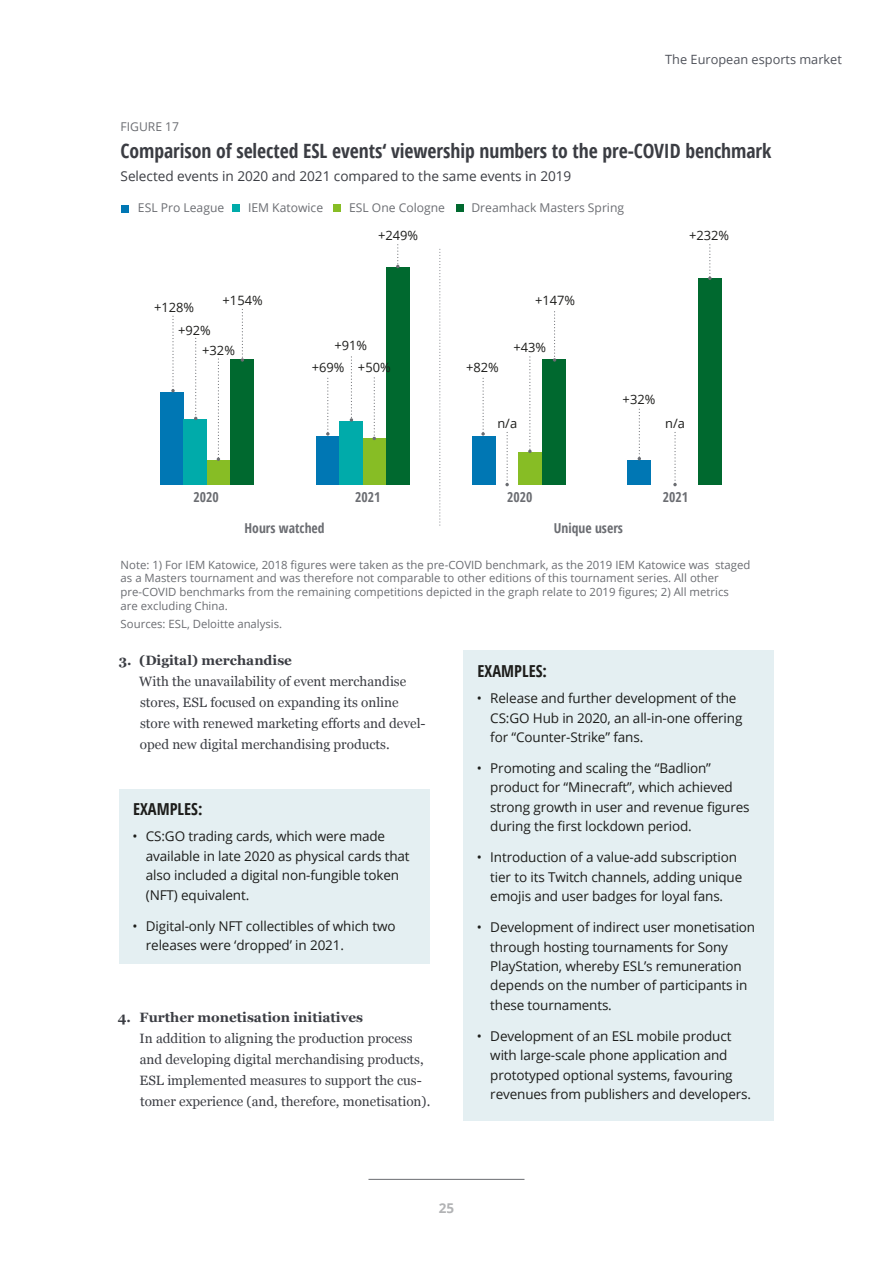
<style>
.page{position:relative;width:893px;height:1263px;background:#fff}
.page>*{position:absolute;margin:0;border:0;box-sizing:border-box;transform-origin:0 0}
.t1{font:700 condensed 19.65px "Open Sans";letter-spacing:-.005em;color:#3b3d43}
.t2{font:700 condensed 16.5px "Open Sans";color:#1d1d1b}
.t3{font:13.65px "Open Sans";letter-spacing:-.005em;color:#3b3d43}
.t4{font:700 condensed 13.65px "Open Sans";color:#6b6d72}
.t5{font:13.5px/19.5px "Open Sans";letter-spacing:-.01em;color:#1d1d1b}
.t6{font:13.5px/21px "Georgia";color:#3b3d43}
.t7{font:700 13.5px "Georgia";color:#3b3d43}
.t8{font:700 13.5px "Open Sans";color:#b2b3b5}
.t9{font:12.9px/23px "Open Sans";color:#1d1d1b}
.t10{font:12.75px "Open Sans";color:#50535b}
.t11{font:12.15px "Open Sans";color:#6b6d72}
.t12{font:11.4px/13.6px "Open Sans";color:#6b6d72}
</style>
<div class="page">
<hr style="left:368px;top:1179px;width:156px;height:1px;background:#6b6d72">
<div style="left:160px;top:393px;width:24px;height:92px;background:#0077b4"></div>
<div style="left:316px;top:436px;width:23px;height:49px;background:#0077b4"></div>
<div style="left:472px;top:436px;width:23px;height:49px;background:#0077b4"></div>
<div style="left:628px;top:460px;width:23px;height:25px;background:#0077b4"></div>
<div style="left:184px;top:420px;width:23px;height:65px;background:#00abaa"></div>
<div style="left:339px;top:422px;width:24px;height:63px;background:#00abaa"></div>
<div style="left:207px;top:460px;width:23px;height:25px;background:#87bd25"></div>
<div style="left:363px;top:439px;width:23px;height:46px;background:#87bd25"></div>
<div style="left:519px;top:452px;width:23px;height:33px;background:#87bd25"></div>
<div style="left:230px;top:360px;width:24px;height:125px;background:#00692f"></div>
<div style="left:386px;top:267px;width:24px;height:218px;background:#00692f"></div>
<div style="left:542px;top:360px;width:23px;height:125px;background:#00692f"></div>
<div style="left:698px;top:278px;width:23px;height:207px;background:#00692f"></div>
<svg style="left:171px;top:316px;width:4px;height:76px"></svg>
<svg style="left:194px;top:338px;width:3px;height:82px"></svg>
<svg style="left:217px;top:359px;width:3px;height:102px"></svg>
<svg style="left:241px;top:309px;width:3px;height:53px"></svg>
<svg style="left:553px;top:312px;width:3px;height:50px"></svg>
<svg style="left:326px;top:378px;width:4px;height:58px"></svg>
<svg style="left:481px;top:378px;width:4px;height:58px"></svg>
<svg style="left:638px;top:409px;width:3px;height:51px"></svg>
<svg style="left:528px;top:357px;width:4px;height:96px"></svg>
<svg style="left:373px;top:378px;width:3px;height:62px"></svg>
<svg style="left:396px;top:245px;width:3px;height:23px"></svg>
<svg style="left:708px;top:245px;width:4px;height:35px"></svg>
<svg style="left:350px;top:357px;width:3px;height:65px"></svg>
<svg style="left:439px;top:249px;width:1px;height:277px"></svg>
<svg style="left:505px;top:432px;width:4px;height:54px"></svg>
<svg style="left:673px;top:432px;width:4px;height:54px"></svg>
<div style="left:121px;top:205px;width:8px;height:7px;background:#0077b4"></div>
<div style="left:456px;top:204px;width:7px;height:8px;background:#00692f"></div>
<div style="left:232px;top:205px;width:8px;height:7px;background:#00abaa"></div>
<div style="left:333px;top:205px;width:8px;height:7px;background:#87bd25"></div>
<div style="left:119px;top:789px;width:311px;height:174px;background:#e4eff2"></div>
<div style="left:463px;top:651px;width:311px;height:470px;background:#e4eff2"></div>
<p class="t10" style="left:665px;top:50px;width:178px">The European esports market</p>
<p class="t11" style="left:121px;top:118px;width:60px">FIGURE 17</p>
<h1 class="t1" style="left:121px;top:137px;width:652px">Comparison of selected ESL events‘ viewership numbers to the pre-COVID benchmark</h1>
<p class="t3" style="left:121px;top:167px;width:452px">Selected events in 2020 and 2021 compared to the same events in 2019</p>
<p class="t11" style="left:138px;top:200px;width:88px">ESL Pro League</p>
<p class="t11" style="left:248px;top:199px;width:77px">IEM Katowice</p>
<p class="t11" style="left:349px;top:199px;width:97px">ESL One Cologne</p>
<p class="t11" style="left:471px;top:199px;width:154px">Dreamhack Masters Spring</p>
<p class="t9" style="left:178px;top:296px;width:34px;text-indent:-24px">+128% +92%</p>
<p class="t9" style="left:223px;top:289px;width:42px">+154%</p>
<p class="t9" style="left:202px;top:339px;width:34px">+32%</p>
<p class="t9" style="left:378px;top:223px;width:42px">+249%</p>
<p class="t9" style="left:689px;top:223px;width:42px">+232%</p>
<p class="t9" style="left:312px;top:334px;width:57px;line-height:22.2px;text-indent:23px">+91% +69%</p>
<p class="t9" style="left:358px;top:356px;width:34px">+50%</p>
<p class="t9" style="left:535px;top:288px;width:42px">+147%</p>
<p class="t9" style="left:466px;top:356px;width:34px">+82%</p>
<p class="t9" style="left:513px;top:336px;width:34px">+43%</p>
<p class="t9" style="left:497px;top:412px;width:21px">n/a</p>
<p class="t9" style="left:623px;top:388px;width:34px">+32%</p>
<p class="t9" style="left:665px;top:412px;width:21px">n/a</p>
<p class="t4" style="left:194px;top:487px;width:27px">2020</p>
<p class="t4" style="left:355px;top:487px;width:27px">2021</p>
<p class="t4" style="left:507px;top:487px;width:27px">2020</p>
<p class="t4" style="left:663px;top:487px;width:27px">2021</p>
<p class="t4" style="left:245px;top:518px;width:82px">Hours watched</p>
<p class="t4" style="left:554px;top:518px;width:71px">Unique users</p>
<p class="t12" style="left:121px;top:557px;width:631px">Note: 1) For IEM Katowice, 2018 figures were taken as the pre-COVID benchmark, as the 2019 IEM Katowice was staged as a Masters tournament and was therefore not comparable to other editions of this tournament series. All other pre-COVID benchmarks from the remaining competitions depicted in the graph relate to 2019 figures; 2) All metrics<br>are excluding China.</p>
<p class="t12" style="left:121px;top:617px;width:163px">Sources: ESL, Deloitte analysis.</p>
<p class="t7" style="left:119px;top:650px;width:175px">3. (Digital) merchandise</p>
<p class="t6" style="left:139px;top:670px;width:288px">With the unavailability of event merchandise stores, ESL focused on expanding its online store with renewed marketing efforts and devel&shy;oped new digital merchandising products.</p>
<p class="t2" style="left:133px;top:797px;width:71px">EXAMPLES:</p>
<p class="t5" style="left:146px;top:826px;width:265px;text-indent:-14px">• CS:GO trading cards, which were made available in late 2020 as physical cards that also included a digital non-fungible token (NFT) equivalent.</p>
<p class="t5" style="left:146px;top:915px;width:251px;text-indent:-14px">• Digital-only NFT collectibles of which two releases were ‘dropped’ in 2021.</p>
<p class="t7" style="left:118px;top:1007px;width:247px">4. Further monetisation initiatives</p>
<p class="t6" style="left:140px;top:1027px;width:292px">In addition to aligning the production process and developing digital merchandising products, ESL implemented measures to support the cus&shy;tomer experience (and, therefore, monetisation).</p>
<p class="t2" style="left:478px;top:659px;width:71px">EXAMPLES:</p>
<p class="t5" style="left:490px;top:688px;width:254px;text-indent:-14px">• Release and further development of the<br>CS:GO Hub in 2020, an all-in-one offering for “Counter-Strike” fans.</p>
<p class="t5" style="left:490px;top:758px;width:261px;text-indent:-14px">• Promoting and scaling the “Badlion” product for “Minecraft”, which achieved strong growth in user and revenue figures during the first lockdown period.</p>
<p class="t5" style="left:490px;top:847px;width:254px;text-indent:-14px">• Introduction of a value-add subscription tier to its Twitch channels, adding unique emojis and user badges for loyal fans.</p>
<p class="t5" style="left:490px;top:917px;width:266px;text-indent:-14px">• Development of indirect user monetisation through hosting tournaments for Sony PlayStation, whereby ESL’s remuneration depends on the number of participants in these tournaments.</p>
<p class="t5" style="left:490px;top:1026px;width:262px;text-indent:-14px">• Development of an ESL mobile product with large-scale phone application and prototyped optional systems, favouring revenues from publishers and developers.</p>
<p class="t8" style="left:439px;top:1198px;width:17px">25</p>
</div>
